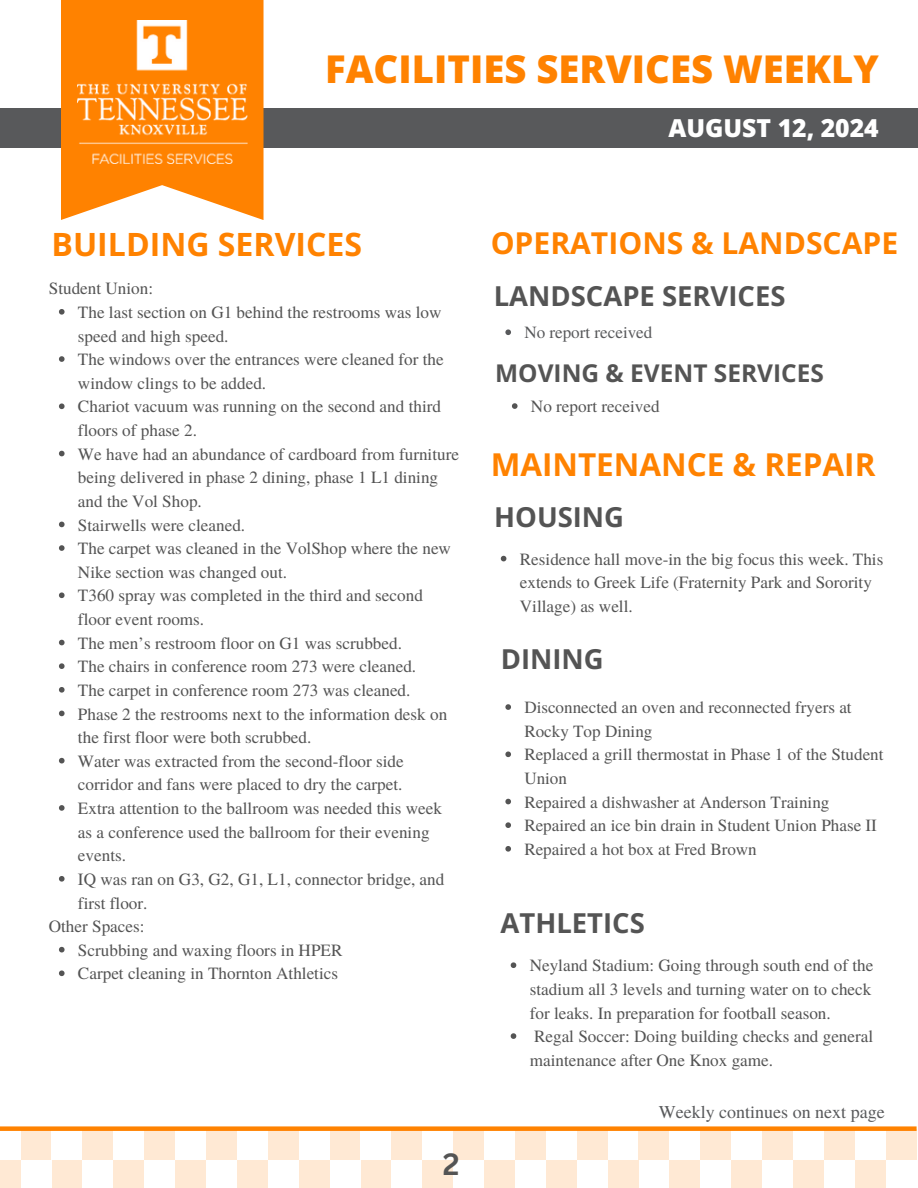
<style>
.page{position:relative;width:918px;height:1188px;background:#fff}
.page>*{position:absolute;margin:0;border:0;box-sizing:border-box;transform-origin:0 0}
.t1{font:800 38.25px "Open Sans";color:#ff8200}
.t2{font:700 32.1px "Open Sans";color:#ff8200}
.t3{font:700 31.5px "Open Sans";color:#ff8200}
.t4{font:700 30.15px "Open Sans";color:#ff8200}
.t5{font:700 30px "Canva Sans";color:#545454}
.t6{font:700 27.45px "Open Sans";color:#545454}
.t7{font:800 24.75px "Open Sans";color:#fff}
.t8{font:700 24.45px "Open Sans";color:#545454}
.t9{font:18px "Te X Gyre Termes";color:#58595b}
.t10{font:17.1px/23.7px "Te X Gyre Termes";color:#545454}
.t11{font:17.1px "Te X Gyre Termes";color:#58595b}
</style>
<div class="page">
<div style="left:0;top:108px;width:918px;height:40px;background:#58595b"></div>
<svg style="left:61px;top:0;width:203px;height:220px;fill:#ff8200"></svg>
<img style="left:77px;top:20px;width:170px;height:143px">
<div style="left:700px;top:1129px;width:31px;height:31px;background:#ffe9d4"></div>
<div style="left:762px;top:1129px;width:31px;height:31px;background:#ffe9d4"></div>
<div style="left:824px;top:1129px;width:31px;height:31px;background:#ffe9d4"></div>
<div style="left:886px;top:1129px;width:31px;height:31px;background:#ffe9d4"></div>
<div style="left:855px;top:1160px;width:31px;height:28px;background:#ffe9d4"></div>
<div style="left:793px;top:1160px;width:31px;height:28px;background:#ffe9d4"></div>
<div style="left:731px;top:1160px;width:31px;height:28px;background:#ffe9d4"></div>
<div style="left:669px;top:1160px;width:31px;height:28px;background:#ffe9d4"></div>
<div style="left:453px;top:1129px;width:31px;height:31px;background:#ffe9d4"></div>
<div style="left:515px;top:1129px;width:31px;height:31px;background:#ffe9d4"></div>
<div style="left:577px;top:1129px;width:31px;height:31px;background:#ffe9d4"></div>
<div style="left:639px;top:1129px;width:30px;height:31px;background:#ffe9d4"></div>
<div style="left:608px;top:1160px;width:31px;height:28px;background:#ffe9d4"></div>
<div style="left:546px;top:1160px;width:31px;height:28px;background:#ffe9d4"></div>
<div style="left:484px;top:1160px;width:31px;height:28px;background:#ffe9d4"></div>
<div style="left:422px;top:1160px;width:31px;height:28px;background:#ffe9d4"></div>
<div style="left:206px;top:1129px;width:31px;height:31px;background:#ffe9d4"></div>
<div style="left:268px;top:1129px;width:31px;height:31px;background:#ffe9d4"></div>
<div style="left:330px;top:1129px;width:30px;height:31px;background:#ffe9d4"></div>
<div style="left:391px;top:1129px;width:31px;height:31px;background:#ffe9d4"></div>
<div style="left:360px;top:1160px;width:31px;height:28px;background:#ffe9d4"></div>
<div style="left:299px;top:1160px;width:31px;height:28px;background:#ffe9d4"></div>
<div style="left:237px;top:1160px;width:31px;height:28px;background:#ffe9d4"></div>
<div style="left:175px;top:1160px;width:31px;height:28px;background:#ffe9d4"></div>
<div style="left:21px;top:1129px;width:31px;height:31px;background:#ffe9d4"></div>
<div style="left:82px;top:1129px;width:31px;height:31px;background:#ffe9d4"></div>
<div style="left:144px;top:1129px;width:31px;height:31px;background:#ffe9d4"></div>
<div style="left:113px;top:1160px;width:31px;height:28px;background:#ffe9d4"></div>
<div style="left:52px;top:1160px;width:30px;height:28px;background:#ffe9d4"></div>
<div style="left:0;top:1160px;width:21px;height:28px;background:#ffe9d4"></div>
<div style="left:0;top:1126px;width:917px;height:5px;background:#ff8200"></div>
<svg style="left:59px;top:309px;width:6px;height:6px"></svg>
<svg style="left:59px;top:356px;width:6px;height:6px"></svg>
<svg style="left:59px;top:403px;width:6px;height:6px"></svg>
<svg style="left:59px;top:451px;width:6px;height:5px"></svg>
<svg style="left:59px;top:522px;width:6px;height:5px"></svg>
<svg style="left:59px;top:545px;width:6px;height:6px"></svg>
<svg style="left:59px;top:592px;width:6px;height:6px"></svg>
<svg style="left:59px;top:640px;width:6px;height:5px"></svg>
<svg style="left:59px;top:663px;width:6px;height:6px"></svg>
<svg style="left:59px;top:687px;width:6px;height:6px"></svg>
<svg style="left:59px;top:711px;width:6px;height:5px"></svg>
<svg style="left:59px;top:758px;width:6px;height:5px"></svg>
<svg style="left:59px;top:805px;width:6px;height:6px"></svg>
<svg style="left:59px;top:876px;width:6px;height:6px"></svg>
<svg style="left:59px;top:947px;width:6px;height:5px"></svg>
<svg style="left:59px;top:970px;width:6px;height:6px"></svg>
<svg style="left:505px;top:329px;width:6px;height:6px"></svg>
<svg style="left:501px;top:556px;width:5px;height:5px"></svg>
<svg style="left:512px;top:403px;width:6px;height:6px"></svg>
<svg style="left:505px;top:704px;width:6px;height:6px"></svg>
<svg style="left:505px;top:751px;width:6px;height:6px"></svg>
<svg style="left:505px;top:799px;width:6px;height:5px"></svg>
<svg style="left:505px;top:822px;width:6px;height:6px"></svg>
<svg style="left:505px;top:846px;width:6px;height:6px"></svg>
<svg style="left:511px;top:962px;width:5px;height:6px"></svg>
<svg style="left:511px;top:1033px;width:5px;height:6px"></svg>
<h1 class="t1" style="left:325px;top:42px;width:555px">FACILITIES SERVICES WEEKLY</h1>
<h3 class="t7" style="left:669px;top:111px;width:212px">AUGUST 12, 2024</h3>
<h2 class="t2" style="left:52px;top:222px;width:312px">BUILDING SERVICES</h2>
<p class="t10" style="left:49px;top:276px;width:106px">Student Union:</p>
<p class="t10" style="left:78px;top:300px;width:365px">The last section on G1 behind the restrooms was low speed and high speed.</p>
<p class="t10" style="left:78px;top:347px;width:367px">The windows over the entrances were cleaned for the window clings to be added.</p>
<p class="t10" style="left:78px;top:394px;width:365px">Chariot vacuum was running on the second and third floors of phase 2.</p>
<p class="t10" style="left:78px;top:441px;width:383px">We have had an abundance of cardboard from furniture being delivered in phase 2 dining, phase 1 L1 dining and the Vol Shop.</p>
<p class="t10" style="left:78px;top:512px;width:169px">Stairwells were cleaned.</p>
<p class="t10" style="left:78px;top:536px;width:375px">The carpet was cleaned in the VolShop where the new<br>Nike section was changed out.</p>
<p class="t10" style="left:78px;top:583px;width:346px">T360 spray was completed in the third and second floor event rooms.</p>
<p class="t10" style="left:78px;top:630px;width:325px">The men’s restroom floor on G1 was scrubbed.</p>
<p class="t10" style="left:78px;top:654px;width:340px">The chairs in conference room 273 were cleaned.</p>
<p class="t10" style="left:78px;top:678px;width:334px">The carpet in conference room 273 was cleaned.</p>
<p class="t10" style="left:78px;top:701px;width:371px">Phase 2 the restrooms next to the information desk on the first floor were both scrubbed.</p>
<p class="t10" style="left:78px;top:748px;width:327px">Water was extracted from the second-floor side corridor and fans were placed to dry the carpet.</p>
<p class="t10" style="left:78px;top:796px;width:366px">Extra attention to the ballroom was needed this week as a conference used the ballroom for their evening events.</p>
<p class="t10" style="left:78px;top:867px;width:368px">IQ was ran on G3, G2, G1, L1, connector bridge, and first floor.</p>
<p class="t10" style="left:49px;top:914px;width:97px">Other Spaces:</p>
<p class="t10" style="left:78px;top:937px;width:266px">Scrubbing and waxing floors in HPER</p>
<h3 class="t10" style="left:78px;top:961px;width:262px">Carpet cleaning in Thornton Athletics</h3>
<h2 class="t5" style="left:443px;top:1143px;width:18px">2</h2>
<p class="t4" style="left:491px;top:222px;width:409px">OPERATIONS &amp; LANDSCAPE</p>
<h4 class="t6" style="left:494px;top:276px;width:293px">LANDSCAPE SERVICES</h4>
<p class="t11" style="left:524px;top:320px;width:130px">No report received</p>
<h2 class="t8" style="left:495px;top:355px;width:330px">MOVING &amp; EVENT SERVICES</h2>
<p class="t10" style="left:531px;top:394px;width:130px">No report received</p>
<h3 class="t3" style="left:491px;top:442px;width:386px">MAINTENANCE &amp; REPAIR</h3>
<h3 class="t6" style="left:494px;top:497px;width:131px">HOUSING</h3>
<p class="t10" style="left:520px;top:546px;width:365px">Residence hall move-in the big focus this week. This extends to Greek Life (Fraternity Park and Sorority<br>Village) as well.</p>
<p class="t6" style="left:501px;top:640px;width:104px">DINING</p>
<p class="t10" style="left:524px;top:695px;width:329px">Disconnected an oven and reconnected fryers at<br>Rocky Top Dining</p>
<p class="t10" style="left:524px;top:742px;width:361px">Replaced a grill thermostat in Phase 1 of the Student<br>Union</p>
<p class="t10" style="left:524px;top:789px;width:307px">Repaired a dishwasher at Anderson Training</p>
<h3 class="t10" style="left:524px;top:813px;width:354px">Repaired an ice bin drain in Student Union Phase II</h3>
<p class="t10" style="left:524px;top:837px;width:234px">Repaired a hot box at Fred Brown</p>
<p class="t6" style="left:501px;top:904px;width:146px">ATHLETICS</p>
<p class="t10" style="left:530px;top:953px;width:345px;text-align:justify">Neyland Stadium: Going through south end of the stadium all 3 levels and turning water on to check for leaks. In preparation for football season.</p>
<p class="t10" style="left:530px;top:1024px;width:345px">Regal Soccer: Doing building checks and general maintenance after One Knox game.</p>
<p class="t9" style="left:659px;top:1099px;width:227px">Weekly continues on next page</p>
</div>
